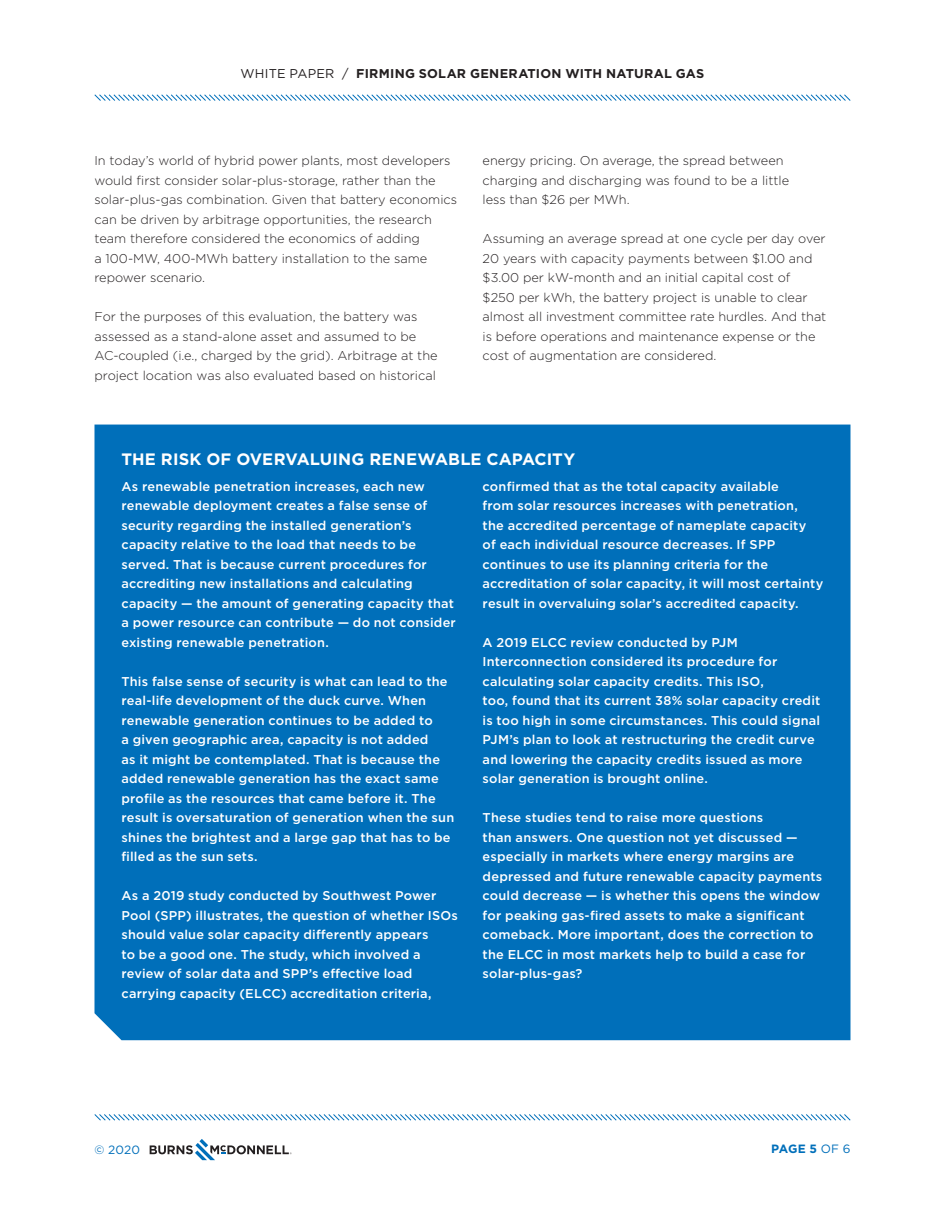
<style>
.page{position:relative;width:945px;height:1215px;background:#fff}
.page>*{position:absolute;margin:0;border:0;box-sizing:border-box;transform-origin:0 0}
.t1{font:700 16.5px "Gotham";letter-spacing:.005em;color:#fff}
.t2{font:500 12.75px/19.5px "Gotham";letter-spacing:.015em;color:#fff}
.t3{font:300 12.75px/19.5px "Gotham";color:#231f20}
.t4{font:700 12.75px "Gotham";letter-spacing:.02em;color:#231f20}
.t5{font:700 12px "Gotham";color:#006fba}
.t6{font:12px "Gotham";color:#006fba}
.s1{font-weight:400}
</style>
<div class="page">
<svg style="left:94px;top:94px;width:757px;height:7px"></svg>
<svg style="left:94px;top:1114px;width:757px;height:7px"></svg>
<svg style="left:150px;top:1139px;width:142px;height:21px"></svg>
<div style="left:94px;top:425px;width:756px;height:615px;background:#006fba"></div>
<p class="t4" style="left:241px;top:65px;width:465px"><span class="s1">WHITE PAPER /</span> FIRMING SOLAR GENERATION WITH NATURAL GAS</p>
<p class="t3" style="left:94px;top:151px;width:364px">In today’s world of hybrid power plants, most developers would first consider solar-plus-storage, rather than the solar-plus-gas combination. Given that battery economics can be driven by arbitrage opportunities, the research team therefore considered the economics of adding<br>a 100-MW, 400-MWh battery installation to the same repower scenario.</p>
<p class="t3" style="left:94px;top:307px;width:345px">For the purposes of this evaluation, the battery was assessed as a stand-alone asset and assumed to be AC-coupled (i.e., charged by the grid). Arbitrage at the project location was also evaluated based on historical</p>
<p class="t3" style="left:483px;top:151px;width:308px">energy pricing. On average, the spread between charging and discharging was found to be a little less than $26 per MWh.</p>
<p class="t3" style="left:483px;top:229px;width:345px">Assuming an average spread at one cycle per day over 20 years with capacity payments between $1.00 and $3.00 per kW-month and an initial capital cost of<br>$250 per kWh, the battery project is unable to clear almost all investment committee rate hurdles. And that is before operations and maintenance expense or the cost of augmentation are considered.</p>
<p class="t1" style="left:122px;top:448px;width:455px">THE RISK OF OVERVALUING RENEWABLE CAPACITY</p>
<p class="t2" style="left:122px;top:477px;width:336px">As renewable penetration increases, each new renewable deployment creates a false sense of security regarding the installed generation’s capacity relative to the load that needs to be served. That is because current procedures for accrediting new installations and calculating capacity — the amount of generating capacity that a power resource can contribute — do not consider existing renewable penetration.</p>
<p class="t2" style="left:122px;top:672px;width:334px">This false sense of security is what can lead to the real-life development of the duck curve. When renewable generation continues to be added to<br>a given geographic area, capacity is not added<br>as it might be contemplated. That is because the added renewable generation has the exact same profile as the resources that came before it. The result is oversaturation of generation when the sun shines the brightest and a large gap that has to be filled as the sun sets.</p>
<p class="t2" style="left:122px;top:886px;width:338px">As a 2019 study conducted by Southwest Power Pool (SPP) illustrates, the question of whether ISOs should value solar capacity differently appears<br>to be a good one. The study, which involved a review of solar data and SPP’s effective load carrying capacity (ELCC) accreditation criteria,</p>
<p class="t2" style="left:483px;top:476px;width:342px">confirmed that as the total capacity available<br>from solar resources increases with penetration,<br>the accredited percentage of nameplate capacity<br>of each individual resource decreases. If SPP continues to use its planning criteria for the accreditation of solar capacity, it will most certainty result in overvaluing solar’s accredited capacity.</p>
<p class="t2" style="left:483px;top:632px;width:339px">A 2019 ELCC review conducted by PJM Interconnection considered its procedure for calculating solar capacity credits. This ISO,<br>too, found that its current 38% solar capacity credit is too high in some circumstances. This could signal PJM’s plan to look at restructuring the credit curve and lowering the capacity credits issued as more solar generation is brought online.</p>
<p class="t2" style="left:483px;top:808px;width:341px">These studies tend to raise more questions<br>than answers. One question not yet discussed — especially in markets where energy margins are depressed and future renewable capacity payments could decrease — is whether this opens the window for peaking gas-fired assets to make a significant comeback. More important, does the correction to the ELCC in most markets help to build a case for solar-plus-gas?</p>
<p class="t6" style="left:94px;top:1142px;width:47px">© 2020</p>
<p class="t5" style="left:771px;top:1141px;width:81px">PAGE 5 <span class="s1">OF 6</span></p>
</div>
